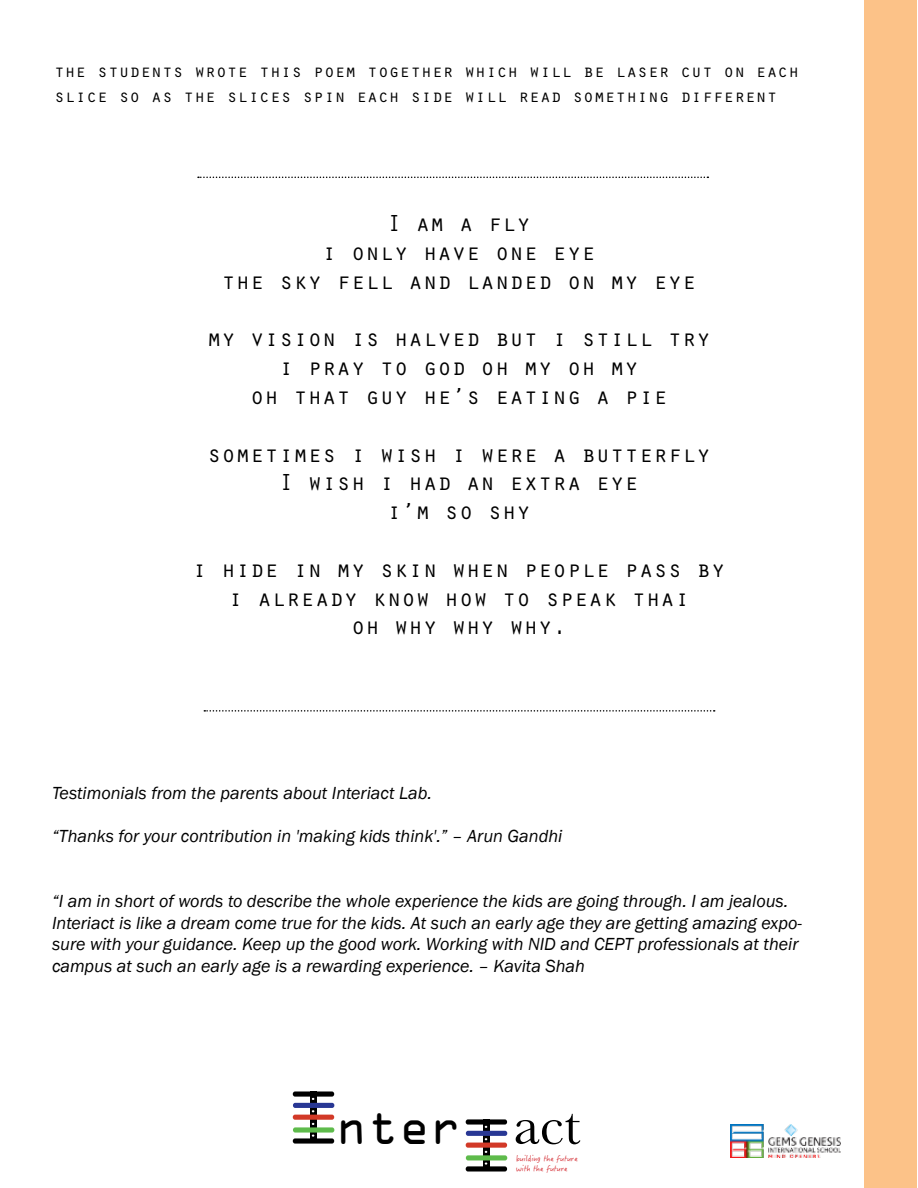
<style>
.page{position:relative;width:918px;height:1188px;background:#fff}
.page>*{position:absolute;margin:0;border:0;box-sizing:border-box;transform-origin:0 0}
.t1{font:43.8px "OCRA Std";color:#000}
.t2{font:24px/28.8px "Orator Std";color:#000;text-align:center}
.t3{font:italic 18px/21.6px "Franklin Gothic";color:#000}
.t4{font:18px/25.2px "Orator Std";color:#000}
.t5{font:8.1px/9.6px "Hanzi Pen TC W3";color:#d2232a}
.s1{font-family:"Baskerville";font-size:56.4px}
</style>
<div class="page">
<div style="left:466px;top:1119px;width:41px;height:6px;background:#000;border-radius:2px"></div>
<svg style="left:483px;top:1125px;width:6px;height:41px"></svg>
<div style="left:466px;top:1155px;width:41px;height:5px;background:#5ebb4b;border-radius:2px"></div>
<div style="left:466px;top:1166px;width:41px;height:6px;background:#000;border-radius:2px"></div>
<div style="left:466px;top:1143px;width:41px;height:5px;background:#d23927;border-radius:2px"></div>
<div style="left:466px;top:1131px;width:41px;height:5px;background:#283794;border-radius:2px"></div>
<div style="left:293px;top:1091px;width:41px;height:6px;background:#000;border-radius:2px"></div>
<svg style="left:310px;top:1097px;width:6px;height:41px"></svg>
<div style="left:293px;top:1127px;width:41px;height:6px;background:#5ebb4b;border-radius:2px"></div>
<div style="left:293px;top:1138px;width:41px;height:6px;background:#000;border-radius:2px"></div>
<div style="left:293px;top:1115px;width:41px;height:5px;background:#d23927;border-radius:2px"></div>
<div style="left:293px;top:1103px;width:41px;height:5px;background:#283794;border-radius:2px"></div>
<svg style="left:198px;top:177px;width:510px;height:1px"></svg>
<svg style="left:204px;top:710px;width:511px;height:2px"></svg>
<div style="left:865px;top:1px;width:52px;height:1187px;background:#fcc288"></div>
<img style="left:731px;top:1125px;width:109px;height:33px">
<p class="t4" style="left:54px;top:58px;width:747px">the students wrote this poem together which will be laser cut on each slice so as the slices spin each side will read something different</p>
<h2 class="t2" style="left:221px;top:208px;width:477px">I am a fly<br>i only have one eye<br>the sky fell and landed on my eye</h2>
<h2 class="t2" style="left:207px;top:323px;width:506px">my vision is halved but i still try i pray to god oh my oh my<br>oh that guy he’s eating a pie</h2>
<h2 class="t2" style="left:207px;top:438px;width:506px">sometimes i wish i were a butterfly<br>I wish i had an extra eye<br>i’m so shy</h2>
<h2 class="t2" style="left:193px;top:553px;width:534px">i hide in my skin when people pass by i already know how to speak thai<br>oh why why why.</h2>
<p class="t3" style="left:52px;top:783px;width:382px">Testimonials from the parents about Interiact Lab.</p>
<p class="t3" style="left:52px;top:826px;width:512px">“Thanks for your contribution in 'making kids think'.” – Arun Gandhi</p>
<p class="t3" style="left:52px;top:891px;width:751px">“I am in short of words to describe the whole experience the kids are going through. I am jealous.<br>Interiact is like a dream come true for the kids. At such an early age they are getting amazing expo&shy;sure with your guidance. Keep up the good work. Working with NID and CEPT professionals at their campus at such an early age is a rewarding experience. – Kavita Shah</p>
<h1 class="t1" style="left:336px;top:1108px;width:246px">nter <span class="s1">act</span></h1>
<p class="t5" style="left:516px;top:1153px;width:63px">building the future with the future</p>
</div>
